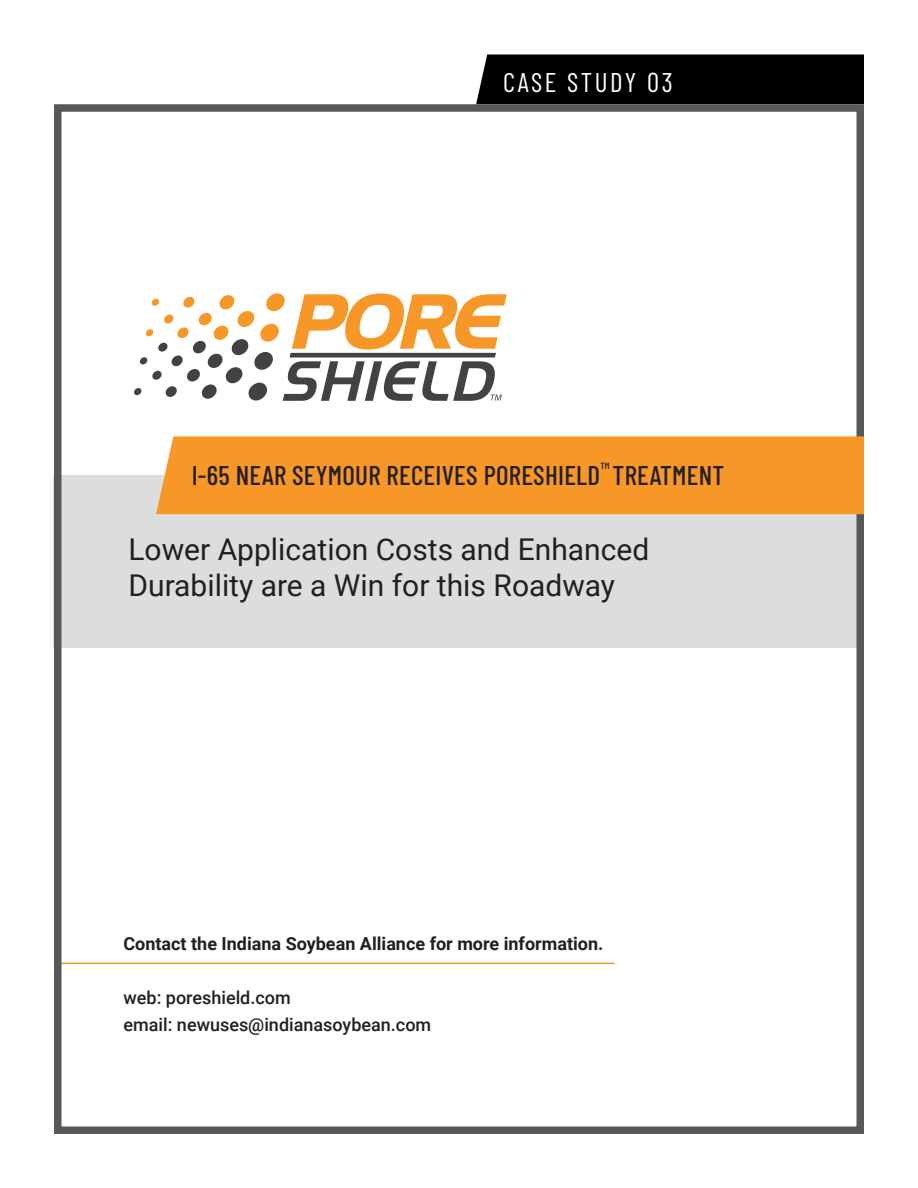
<style>
.page{position:relative;width:918px;height:1188px;background:#fff}
.page>*{position:absolute;margin:0;border:0;box-sizing:border-box;transform-origin:0 0}
.t1{font:30px/36px "Roboto";color:#231f20}
.t2{font:500 27px "Barlow Condensed";letter-spacing:.01em;color:#231f20}
.t3{font:27px "Barlow Condensed";letter-spacing:.09em;color:#fff}
.t4{font:700 18px "Roboto";color:#231f20}
.t5{font:500 18px "Roboto";color:#231f20}
</style>
<div class="page">
<hr style="left:54px;top:963px;width:561px;height:1px;background:#f79728">
<div style="left:53px;top:475px;width:811px;height:173px;background:#dcdddf"></div>
<div style="left:476px;top:54px;width:388px;height:50px;background:#000"></div>
<div style="left:54px;top:104px;width:810px;height:1030px;border:8px solid #57585a"></div>
<div style="left:156px;top:436px;width:708px;height:78px;background:#f79728"></div>
<div style="left:145px;top:329px;width:9px;height:7px;background:#f79727;border-radius:3px"></div>
<div style="left:140px;top:357px;width:8px;height:7px;background:#424144;border-radius:3px"></div>
<div style="left:134px;top:388px;width:8px;height:7px;background:#424144;border-radius:3px"></div>
<svg style="left:152px;top:293px;width:355px;height:108px"></svg>
<p class="t3" style="left:503px;top:63px;width:171px">CASE STUDY 03</p>
<p class="t2" style="left:192px;top:456px;width:534px">I-65 NEAR SEYMOUR RECEIVES PORESHIELD<sup>™</sup> TREATMENT</p>
<p class="t1" style="left:129px;top:531px;width:522px">Lower Application Costs and Enhanced<br>Durability are a Win for this Roadway</p>
<p class="t4" style="left:123px;top:931px;width:481px">Contact the Indiana Soybean Alliance for more information.</p>
<p class="t5" style="left:123px;top:985px;width:169px">web: poreshield.com</p>
<p class="t5" style="left:123px;top:1012px;width:309px">email: newuses@indianasoybean.com</p>
</div>
